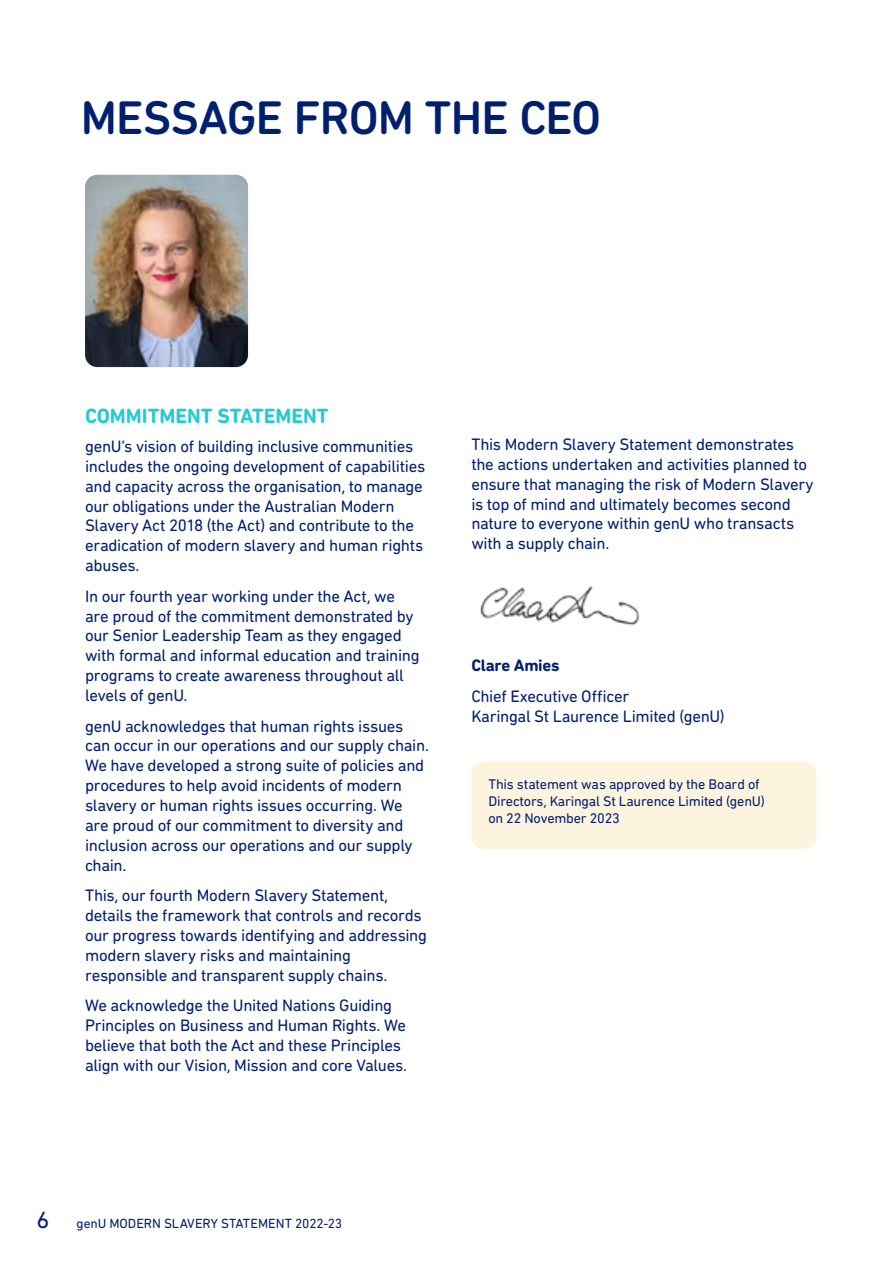
<style>
.page{position:relative;width:893px;height:1263px;background:#fff}
.page>*{position:absolute;margin:0;border:0;box-sizing:border-box;transform-origin:0 0}
.t1{font:500 48px "DIN Next Rounded LT Pro";letter-spacing:-.015em;color:#001f6f}
.t2{font:700 21px "DIN Next Rounded LT Pro";letter-spacing:-.005em;color:#26cad3}
.Body{font:16.8px/20px "DIN Next Rounded LT Pro";letter-spacing:-.02em;color:#001f6f}
.Body-2{font:700 16.8px "DIN Next Rounded LT Pro";letter-spacing:-.015em;color:#001f6f}
.t3{font:14.25px/17.2px "DIN Next Rounded LT Pro";letter-spacing:-.015em;color:#001f6f}
.t4{font:13.5px "DIN Next Rounded LT Pro";color:#001f6f}
.s1{font-size:24px}
</style>
<div class="page">
<img style="left:85px;top:175px;width:163px;height:192px">
<img style="left:480px;top:586px;width:160px;height:40px">
<div style="left:471px;top:761px;width:345px;height:88px;background:#fcf4de;border-radius:13px"></div>
<h2 class="t1" style="left:81px;top:90px;width:522px">MESSAGE FROM THE CEO</h2>
<h3 class="t2" style="left:85px;top:404px;width:245px">COMMITMENT STATEMENT</h3>
<p class="Body" style="left:85px;top:436px;width:342px">genU’s vision of building inclusive communities includes the ongoing development of capabilities and capacity across the organisation, to manage our obligations under the Australian Modern Slavery Act 2018 (the Act) and contribute to the eradication of modern slavery and human rights abuses.</p>
<p class="Body" style="left:85px;top:586px;width:336px">In our fourth year working under the Act, we are proud of the commitment demonstrated by our Senior Leadership Team as they engaged with formal and informal education and training programs to create awareness throughout all levels of genU.</p>
<p class="Body" style="left:85px;top:716px;width:345px">genU acknowledges that human rights issues can occur in our operations and our supply chain.<br>We have developed a strong suite of policies and procedures to help avoid incidents of modern slavery or human rights issues occurring. We are proud of our commitment to diversity and inclusion across our operations and our supply chain.</p>
<p class="Body" style="left:85px;top:885px;width:344px">This, our fourth Modern Slavery Statement, details the framework that controls and records our progress towards identifying and addressing modern slavery risks and maintaining responsible and transparent supply chains.</p>
<p class="Body" style="left:85px;top:995px;width:324px">We acknowledge the United Nations Guiding Principles on Business and Human Rights. We believe that both the Act and these Principles align with our Vision, Mission and core Values.</p>
<p class="Body" style="left:471px;top:434px;width:344px">This Modern Slavery Statement demonstrates the actions undertaken and activities planned to ensure that managing the risk of Modern Slavery is top of mind and ultimately becomes second nature to everyone within genU who transacts with a supply chain.</p>
<p class="Body-2" style="left:471px;top:656px;width:90px">Clare Amies</p>
<p class="Body" style="left:471px;top:686px;width:255px">Chief Executive Officer<br>Karingal St Laurence Limited (genU)</p>
<p class="t3" style="left:488px;top:775px;width:278px">This statement was approved by the Board of<br>Directors, Karingal St Laurence Limited (genU) on 22 November 2023</p>
<p class="t4" style="left:37px;top:1215px;width:307px"><span class="s1">6</span> genU MODERN SLAVERY STATEMENT 2022-23</p>
</div>
